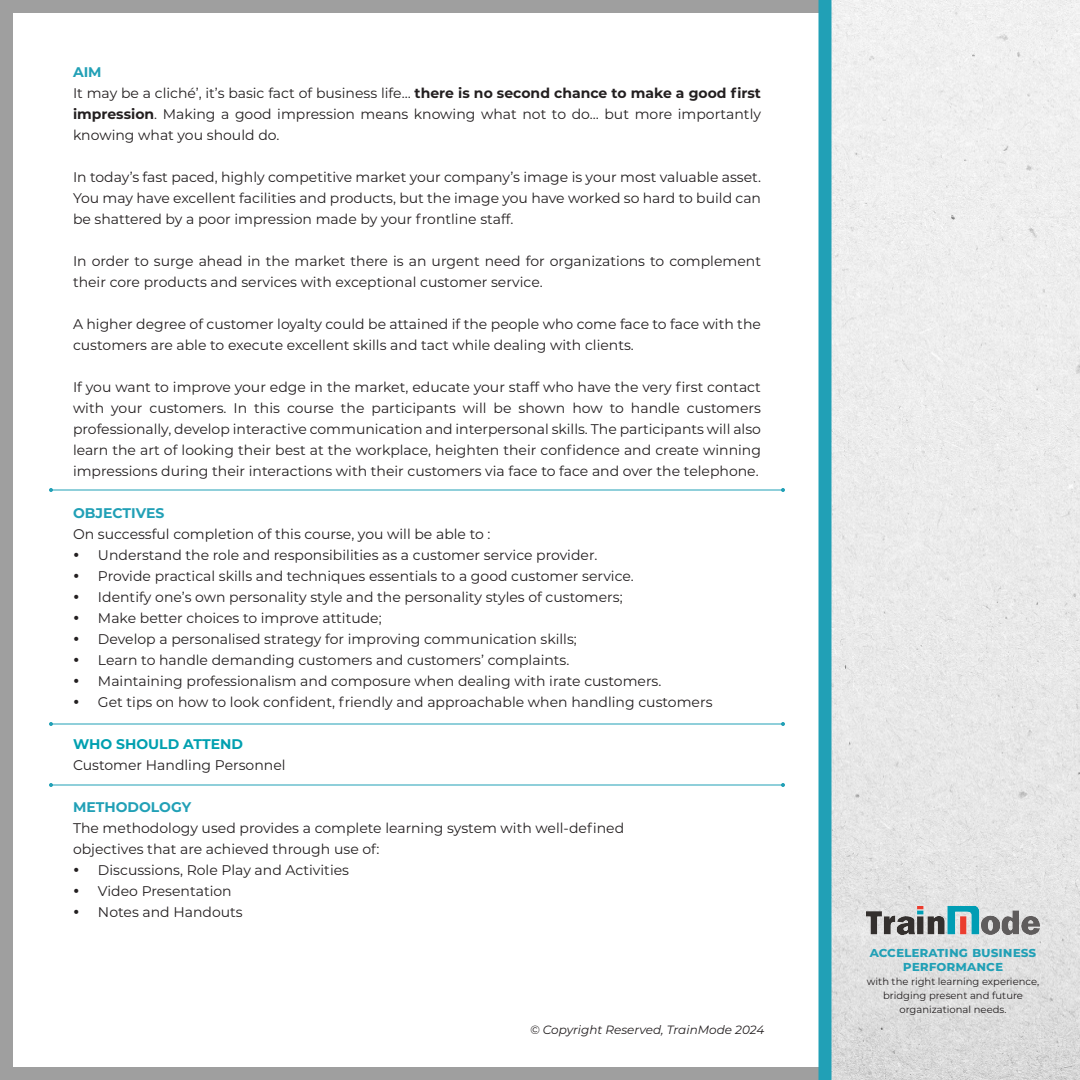
<style>
.page{position:relative;width:1080px;height:1080px;background:#fff}
.page>*{position:absolute;margin:0;border:0;box-sizing:border-box;transform-origin:0 0}
.t1{font:14px/21px "Montserrat";color:#231f20;text-align:justify}
.t2{font:700 14px/14px "Montserrat";color:#21a0b6;text-align:center}
.t3{font:700 14px "Montserrat";color:#00a0b0}
.t4{font:italic 12px "Montserrat";color:#231f20}
.t5{font:10px/14px "Montserrat";color:#231f20;text-align:center}
.s1{font-weight:700}
</style>
<div class="page">
<div style="left:0;top:1067px;width:823px;height:13px;background:#9f9f9f"></div>
<div style="left:0;top:0;width:824px;height:14px;background:#9f9f9f"></div>
<img style="left:832px;top:0;width:248px;height:1080px">
<img style="left:867px;top:906px;width:172px;height:29px">
<div style="left:818px;top:0;width:14px;height:1080px;background:#21a0b6"></div>
<div style="left:0;top:0;width:13px;height:1080px;background:#9f9f9f"></div>
<hr style="left:51px;top:490px;width:732px;height:1px;background:#21a0b6">
<svg style="left:49px;top:488px;width:4px;height:4px"></svg>
<svg style="left:781px;top:488px;width:4px;height:4px"></svg>
<hr style="left:51px;top:784px;width:732px;height:2px;background:#21a0b6">
<svg style="left:49px;top:783px;width:4px;height:4px"></svg>
<svg style="left:781px;top:783px;width:4px;height:4px"></svg>
<hr style="left:51px;top:724px;width:732px;height:1px;background:#21a0b6">
<svg style="left:49px;top:722px;width:4px;height:4px"></svg>
<svg style="left:781px;top:722px;width:4px;height:4px"></svg>
<p class="t2" style="left:73px;top:64px;width:30px">AIM</p>
<p class="t1" style="left:73px;top:82px;width:690px">It may be a cliché’, it’s basic fact of business life… <span class="s1">there is no second chance to make a good first impression</span>. Making a good impression means knowing what not to do… but more importantly knowing what you should do.</p>
<p class="t1" style="left:73px;top:166px;width:690px">In today’s fast paced, highly competitive market your company’s image is your most valuable asset.<br>You may have excellent facilities and products, but the image you have worked so hard to build can be shattered by a poor impression made by your frontline staff.</p>
<p class="t1" style="left:73px;top:250px;width:690px">In order to surge ahead in the market there is an urgent need for organizations to complement their core products and services with exceptional customer service.</p>
<p class="t1" style="left:73px;top:313px;width:689px">A higher degree of customer loyalty could be attained if the people who come face to face with the customers are able to execute excellent skills and tact while dealing with clients.</p>
<p class="t1" style="left:73px;top:376px;width:690px">If you want to improve your edge in the market, educate your staff who have the very first contact with your customers. In this course the participants will be shown how to handle customers professionally, develop interactive communication and interpersonal skills. The participants will also learn the art of looking their best at the workplace, heighten their confidence and create winning impressions during their interactions with their customers via face to face and over the telephone.</p>
<p class="t2" style="left:73px;top:505px;width:93px">OBJECTIVES</p>
<p class="t1" style="left:73px;top:523px;width:419px">On successful completion of this course, you will be able to :</p>
<p class="t1" style="left:73px;top:544px;width:526px">• Understand the role and responsibilities as a customer service provider.</p>
<p class="t1" style="left:73px;top:565px;width:562px">• Provide practical skills and techniques essentials to a good customer service.</p>
<p class="t1" style="left:73px;top:586px;width:551px">• Identify one’s own personality style and the personality styles of customers;</p>
<p class="t1" style="left:73px;top:607px;width:310px">• Make better choices to improve attitude;</p>
<p class="t1" style="left:73px;top:628px;width:505px">• Develop a personalised strategy for improving communication skills;</p>
<p class="t1" style="left:73px;top:649px;width:498px">• Learn to handle demanding customers and customers’ complaints.</p>
<p class="t1" style="left:73px;top:670px;width:590px">• Maintaining professionalism and composure when dealing with irate customers.</p>
<p class="t1" style="left:73px;top:691px;width:641px">• Get tips on how to look confident, friendly and approachable when handling customers</p>
<p class="t3" style="left:73px;top:733px;width:172px">WHO SHOULD ATTEND</p>
<p class="t1" style="left:73px;top:754px;width:214px">Customer Handling Personnel</p>
<p class="t2" style="left:73px;top:799px;width:120px">METHODOLOGY</p>
<p class="t1" style="left:73px;top:817px;width:553px">The methodology used provides a complete learning system with well-defined</p>
<p class="t1" style="left:73px;top:838px;width:308px">objectives that are achieved through use of:</p>
<p class="t1" style="left:73px;top:859px;width:278px">• Discussions, Role Play and Activities</p>
<p class="t1" style="left:73px;top:880px;width:160px">• Video Presentation</p>
<p class="t1" style="left:73px;top:901px;width:171px">• Notes and Handouts</p>
<p class="t4" style="left:530px;top:1021px;width:236px">© Copyright Reserved, TrainMode 2024</p>
<p class="t2" style="left:870px;top:944px;width:168px">accelerating business performance</p>
<p class="t5" style="left:867px;top:974px;width:174px">with the right learning experience, bridging present and future organizational needs.</p>
</div>
